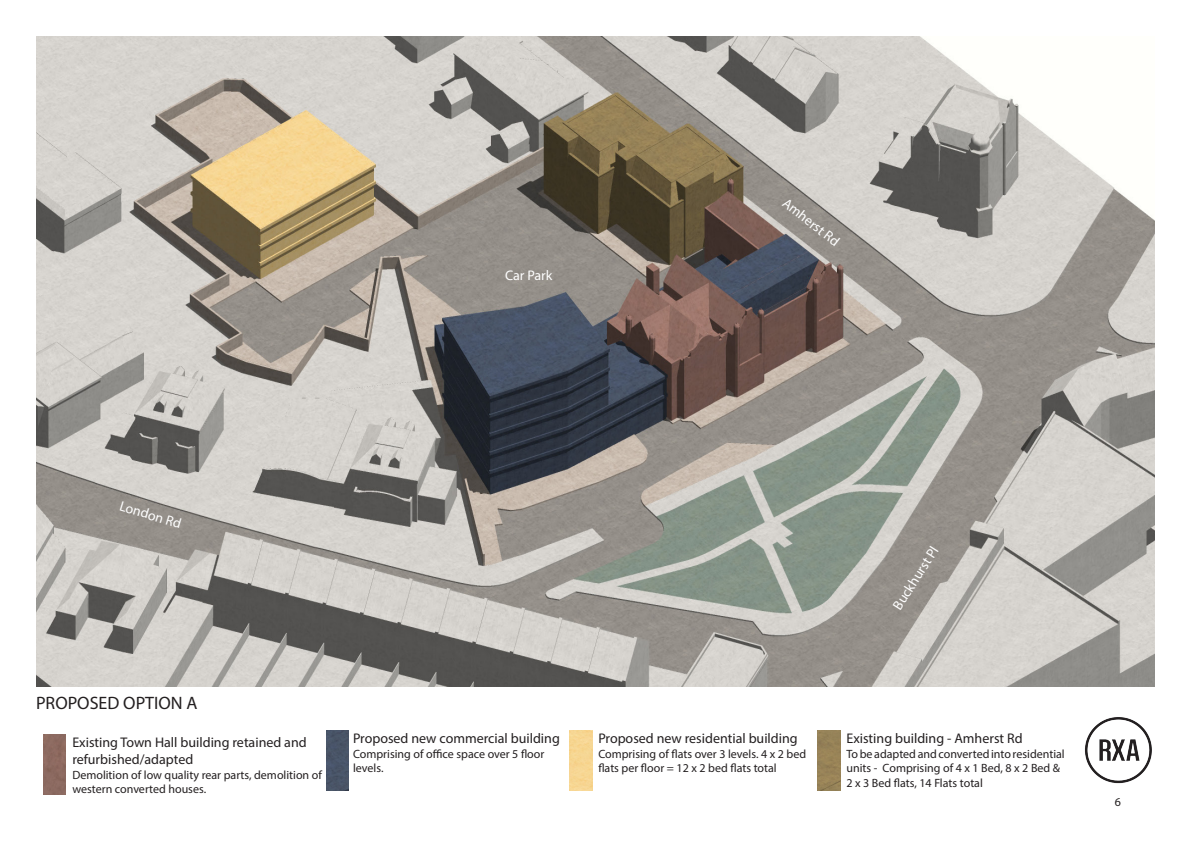
<style>
.page{position:relative;width:1191px;height:842px;background:#fff}
.page>*{position:absolute;margin:0;border:0;box-sizing:border-box;transform-origin:0 0}
.t1{font:18px "Myriad Pro";color:#231f20}
.t2{font:14px/16.8px "Myriad Pro";color:#231f20}
.t3{font:14px "Myriad Pro";color:#fff}
.t4{font:12px/14.4px "Myriad Pro";color:#231f20}
</style>
<div class="page">
<img style="left:1085px;top:717px;width:67px;height:67px">
<img style="left:36px;top:36px;width:1119px;height:650px">
<img style="left:570px;top:731px;width:22px;height:60px">
<img style="left:326px;top:731px;width:23px;height:60px">
<img style="left:43px;top:735px;width:23px;height:60px">
<img style="left:817px;top:731px;width:23px;height:60px">
<p class="t3" style="left:505px;top:266px;width:49px;rotate:1deg">Car Park</p>
<p class="t3" style="left:789px;top:194px;width:70px;rotate:38deg">Amherst Rd</p>
<p class="t3" style="left:123px;top:497px;width:65px;rotate:17deg">London Rd</p>
<p class="t1" style="left:36px;top:691px;width:163px">PROPOSED OPTION A</p>
<p class="t2" style="left:72px;top:734px;width:236px">Existing Town Hall building retained and refurbished/adapted</p>
<p class="t4" style="left:72px;top:767px;width:251px">Demolition of low quality rear parts, demolition of western converted houses.</p>
<p class="t2" style="left:353px;top:730px;width:208px">Proposed new commercial building</p>
<p class="t4" style="left:353px;top:746px;width:193px">Comprising of office space over 5 floor levels.</p>
<p class="t2" style="left:598px;top:730px;width:201px">Proposed new residential building</p>
<p class="t4" style="left:598px;top:746px;width:209px">Comprising of flats over 3 levels. 4 x 2 bed flats per floor = 12 x 2 bed flats total</p>
<p class="t3" style="left:889px;top:604px;width:74px;rotate:-58deg">Buckhurst Pl</p>
<p class="t2" style="left:846px;top:730px;width:178px">Existing building - Amherst Rd</p>
<p class="t4" style="left:846px;top:746px;width:220px">To be adapted and converted into residential units - Comprising of 4 x 1 Bed, 8 x 2 Bed &amp;<br>2 x 3 Bed flats, 14 Flats total</p>
<p class="t4" style="left:1114px;top:794px;width:8px">6</p>
</div>
